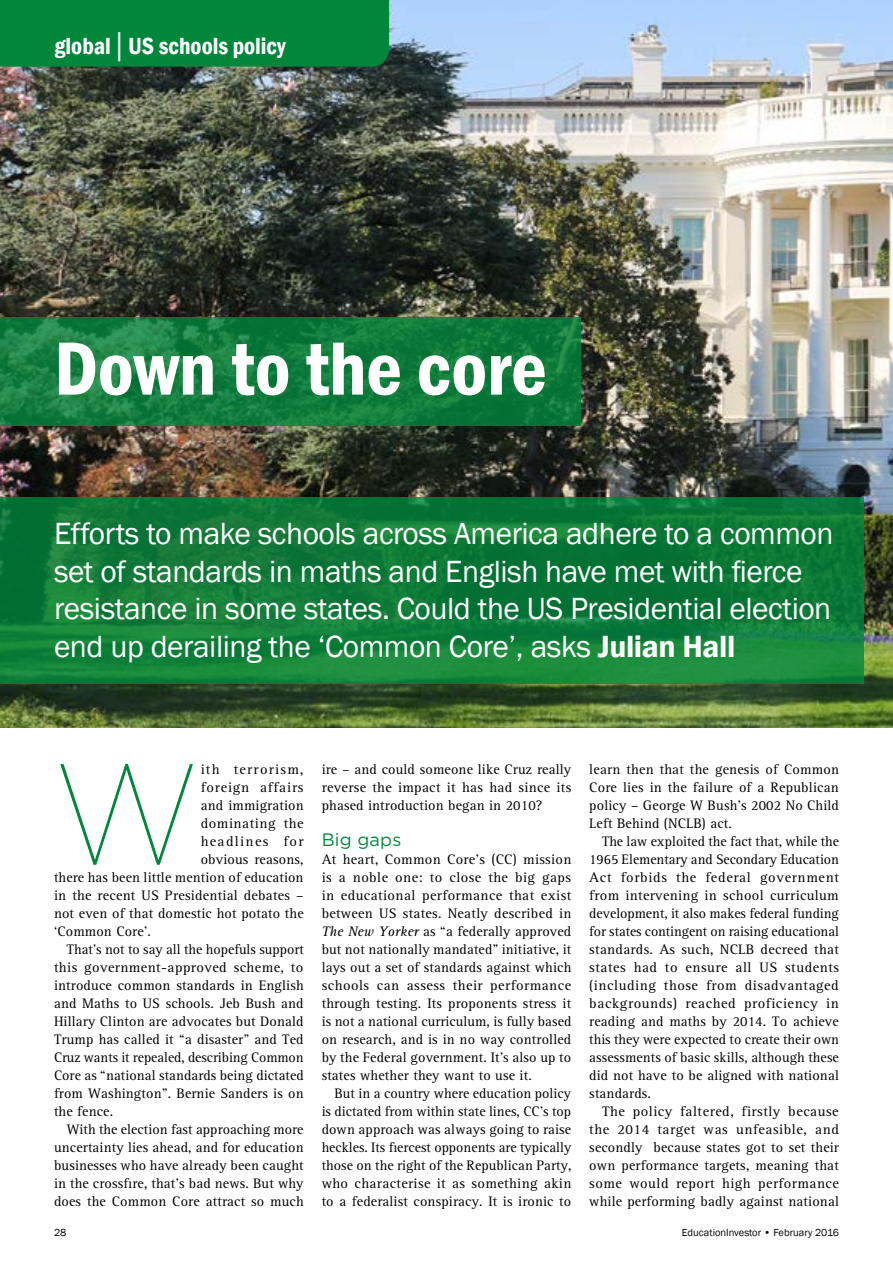
<style>
.page{position:relative;width:893px;height:1263px;background:#fff}
.page>*{position:absolute;margin:0;border:0;box-sizing:border-box;transform-origin:0 0}
.t1{font:100 142.8px "Gotham";color:#00873c}
.t2{font:600 condensed 78px "Franklin Gothic";color:#fff}
.t3{font:31.5px/37.8px "Franklin Gothic";letter-spacing:-.015em;color:#fff}
.t4{font:600 condensed 24px "Franklin Gothic";color:#fff}
.t5{font:18px "Gotham";letter-spacing:.01em;color:#00873c}
.t6{font:14.25px/18px "Agfa Rotis Serif";letter-spacing:.01em;color:#000;text-align:justify}
.t7{font:14.25px "Agfa Rotis Serif";letter-spacing:.03em;color:#000}
.t8{font:14.25px "Agfa Rotis Serif";letter-spacing:.06em;color:#000}
.t9{font:14.25px "Agfa Rotis Serif";letter-spacing:.085em;color:#000}
.t10{font:14.25px "Agfa Rotis Serif";letter-spacing:.04em;color:#000}
.t11{font:14.25px "Agfa Rotis Serif";letter-spacing:.09em;color:#000}
.t12{font:10.5px "Franklin Gothic";color:#000}
.s1{font-weight:600}
.s2{font-style:italic}
</style>
<div class="page">
<img style="left:0;top:0;width:893px;height:727px">
<div style="left:0;top:0;width:389px;height:67px;background:#00873c"></div>
<svg style="left:0;top:497px;width:863px;height:187px;background:#0f7c38"></svg>
<svg style="left:0;top:317px;width:581px;height:108px;background:#127d3e"></svg>
<h3 class="t4" style="left:55px;top:30px;width:233px">global│US schools policy</h3>
<h2 class="t2" style="left:54px;top:316px;width:494px">Down to the core</h2>
<h3 class="t3" style="left:54px;top:515px;width:781px">Efforts to make schools across America adhere to a common set of standards in maths and English have met with fierce resistance in some states. Could the US Presidential election end up derailing the ‘Common Core’, asks <span class="s1">Julian Hall</span></h3>
<h1 class="t1" style="left:54px;top:726px;width:147px">W</h1>
<p class="t9" style="left:201px;top:761px;width:104px">ith terrorism,</p>
<p class="t8" style="left:201px;top:779px;width:104px">foreign affairs</p>
<p class="t6" style="left:201px;top:797px;width:104px">and immigration</p>
<p class="t10" style="left:201px;top:815px;width:104px">dominating the</p>
<p class="t11" style="left:201px;top:833px;width:104px">headlines for</p>
<p class="t6" style="left:201px;top:851px;width:104px">obvious reasons,</p>
<p class="t6" style="left:54px;top:869px;width:251px">there has been little mention of education</p>
<p class="t6" style="left:54px;top:887px;width:251px">in the recent US Presidential debates –</p>
<p class="t6" style="left:54px;top:905px;width:251px">not even of that domestic hot potato the</p>
<p class="t6" style="left:54px;top:923px;width:98px">‘Common Core’.</p>
<p class="t6" style="left:67px;top:941px;width:239px">That’s not to say all the hopefuls support</p>
<p class="t7" style="left:54px;top:959px;width:251px">this government-approved scheme, to</p>
<p class="t6" style="left:54px;top:977px;width:251px">introduce common standards in English</p>
<p class="t6" style="left:54px;top:995px;width:251px">and Maths to US schools. Jeb Bush and</p>
<p class="t6" style="left:54px;top:1013px;width:251px">Hillary Clinton are advocates but Donald</p>
<p class="t6" style="left:54px;top:1031px;width:251px">Trump has called it “a disaster” and Ted</p>
<p class="t6" style="left:54px;top:1049px;width:251px">Cruz wants it repealed, describing Common</p>
<p class="t6" style="left:54px;top:1067px;width:251px">Core as “national standards being dictated</p>
<p class="t6" style="left:54px;top:1085px;width:251px">from Washington”. Bernie Sanders is on</p>
<p class="t6" style="left:54px;top:1103px;width:61px">the fence.</p>
<p class="t6" style="left:67px;top:1121px;width:238px">With the election fast approaching more</p>
<p class="t6" style="left:54px;top:1139px;width:251px">uncertainty lies ahead, and for education</p>
<p class="t6" style="left:54px;top:1157px;width:251px">businesses who have already been caught</p>
<p class="t6" style="left:54px;top:1175px;width:251px">in the crossfire, that’s bad news. But why</p>
<p class="t6" style="left:54px;top:1193px;width:251px">does the Common Core attract so much</p>
<p class="t6" style="left:322px;top:761px;width:251px">ire – and could someone like Cruz really reverse the impact it has had since its phased introduction began in 2010?</p>
<p class="t5" style="left:322px;top:828px;width:81px">Big gaps</p>
<p class="t6" style="left:322px;top:851px;width:251px">At heart, Common Core’s (CC) mission is a noble one: to close the big gaps in educational performance that exist between US states. Neatly described in <span class="s2">The New Yorker</span> as “a federally approved but not nationally mandated” initiative, it lays out a set of standards against which schools can assess their performance through testing. Its proponents stress it is not a national curriculum, is fully based on research, and is in no way controlled by the Federal government. It’s also up to states whether they want to use it.</p>
<p class="t6" style="left:322px;top:1085px;width:251px;text-indent:13px">But in a country where education policy is dictated from within state lines, CC’s top down approach was always going to raise heckles. Its fiercest opponents are typically those on the right of the Republican Party, who characterise it as something akin to a federalist conspiracy. It is ironic to</p>
<p class="t6" style="left:589px;top:761px;width:251px">learn then that the genesis of Common Core lies in the failure of a Republican policy – George W Bush’s 2002 No Child Left Behind (NCLB) act.</p>
<p class="t6" style="left:589px;top:833px;width:251px;text-indent:13px">The law exploited the fact that, while the 1965 Elementary and Secondary Education Act forbids the federal government from intervening in school curriculum development, it also makes federal funding for states contingent on raising educational standards. As such, NCLB decreed that states had to ensure all US students (including those from disadvantaged backgrounds) reached proficiency in reading and maths by 2014. To achieve this they were expected to create their own assessments of basic skills, although these did not have to be aligned with national standards.</p>
<p class="t6" style="left:589px;top:1103px;width:251px;text-indent:13px">The policy faltered, firstly because the 2014 target was unfeasible, and secondly because states got to set their own performance targets, meaning that some would report high performance while performing badly against national</p>
<p class="t12" style="left:54px;top:1226px;width:14px">28</p>
<p class="t12" style="left:682px;top:1226px;width:159px">EducationInvestor • February 2016</p>
</div>
